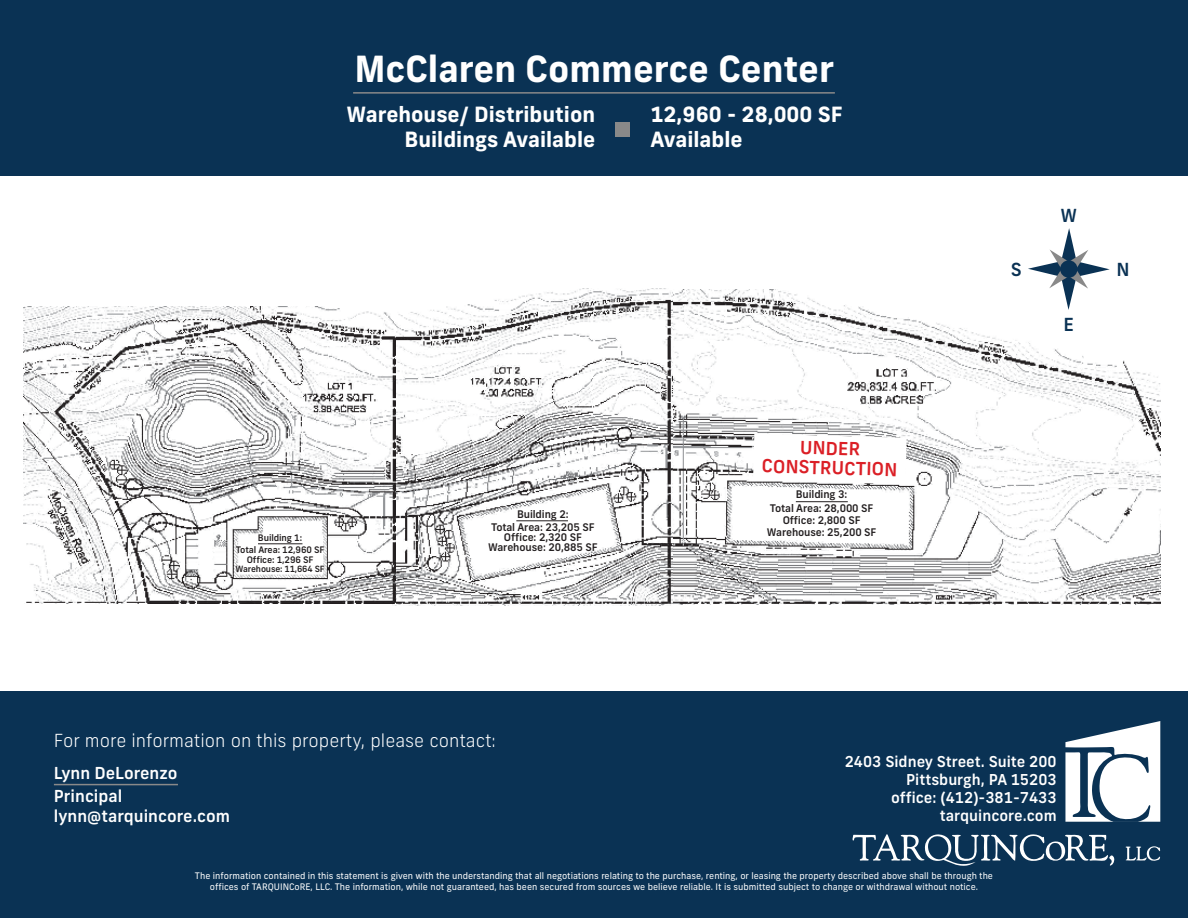
<style>
.page{position:relative;width:1188px;height:918px;background:#fff}
.page>*{position:absolute;margin:0;border:0;box-sizing:border-box;transform-origin:0 0}
.t1{font:700 36px "New Frank";color:#fff}
.t2{font:700 21px/25.2px "New Frank";color:#fff}
.t3{font:300 18px "New Frank";color:#fff}
.t4{font:500 18px/19.5px "New Frank";color:#db1f26;text-align:center}
.t5{font:500 18px "New Frank";color:#0a3254}
.t6{font:500 16.5px/22.8px "New Frank";color:#fff}
.t7{font:500 15px/18px "New Frank";color:#fff;text-align:right}
.t8{font:500 10.5px/13.5px "New Frank";letter-spacing:-.01em;color:#231f20;text-align:center}
.t9{font:9px/10.8px "New Frank";color:#fff;text-align:center}
.t10{font:500 9px/12px "New Frank";letter-spacing:-.01em;color:#231f20;text-align:center}
.t11{font:500 8.7px "New Frank";letter-spacing:-.015em;color:#231f20}
</style>
<div class="page">
<img style="left:392px;top:289px;width:768px;height:316px">
<img style="left:23px;top:306px;width:372px;height:297px">
<div style="left:510px;top:519px;width:56px;height:30px;background:#fff"></div>
<div style="left:793px;top:504px;width:58px;height:25px;background:#fff"></div>
<div style="left:234px;top:533px;width:92px;height:44px;background:#fff"></div>
<hr style="left:258px;top:543px;width:44px;height:1px;background:#231f20">
<hr style="left:796px;top:501px;width:52px;height:1px;background:#231f20">
<hr style="left:516px;top:520px;width:52px;height:1px;background:#231f20">
<div style="left:1084px;top:283px;width:56px;height:77px;background:#fff"></div>
<div style="left:0;top:691px;width:1188px;height:227px;background:#0a3254"></div>
<svg style="left:1126px;top:846px;width:35px;height:15px"></svg>
<svg style="left:852px;top:834px;width:263px;height:32px"></svg>
<svg style="left:1065px;top:721px;width:95px;height:101px"></svg>
<hr style="left:54px;top:784px;width:124px;height:1px;background:#898989">
<div style="left:0;top:0;width:1188px;height:175px;background:#0a3254"></div>
<div style="left:615px;top:122px;width:15px;height:15px;background:#898989"></div>
<hr style="left:353px;top:92px;width:482px;height:2px;background:#898989">
<svg style="left:1028px;top:228px;width:82px;height:82px"></svg>
<div style="left:1060px;top:260px;width:18px;height:18px;background:#0a3254;border-radius:50%"></div>
<svg style="left:753px;top:434px;width:154px;height:50px"></svg>
<h1 class="t1" style="left:355px;top:45px;width:481px">McClaren Commerce Center</h1>
<h2 class="t2" style="left:650px;top:102px;width:194px">12,960 - 28,000 SF<br>Available</h2>
<h2 class="t2" style="left:347px;top:101px;width:250px;text-align:right">Warehouse/ Distribution<br>Buildings Available</h2>
<p class="t10" style="left:236px;top:532px;width:90px">Building 1:<br>Total Area: 12,960 SF</p>
<p class="t10" style="left:247px;top:554px;width:68px">Office: 1,296 SF</p>
<p class="t11" style="left:236px;top:564px;width:91px">Warehouse: 11,664 SF</p>
<p class="t8" style="left:491px;top:507px;width:105px">Building 2:<br>Total Area: 23,205 SF</p>
<p class="t8" style="left:488px;top:532px;width:111px;line-height:9.8px">Office: 2,320 SF<br>Warehouse: 20,885 SF</p>
<h3 class="t3" style="left:54px;top:729px;width:444px">For more information on this property, please contact:</h3>
<h3 class="t4" style="left:763px;top:436px;width:137px;rotate:2deg">UNDER<br>CONSTRUCTION</h3>
<p class="t8" style="left:770px;top:488px;width:105px">Building 3:<br>Total Area: 28,000 SF</p>
<p class="t8" style="left:767px;top:514px;width:111px;line-height:12px">Office: 2,800 SF<br>Warehouse: 25,200 SF</p>
<h3 class="t5" style="left:1060px;top:204px;width:18px">W</h3>
<h3 class="t5" style="left:1011px;top:258px;width:12px">S</h3>
<h3 class="t5" style="left:1117px;top:258px;width:15px">N</h3>
<h3 class="t5" style="left:1064px;top:313px;width:12px">E</h3>
<h3 class="t6" style="left:54px;top:762px;width:125px">Lynn DeLorenzo<br>Principal</h3>
<h3 class="t6" style="left:54px;top:804px;width:178px">lynn@tarquincore.com</h3>
<h3 class="t7" style="left:845px;top:753px;width:213px">2403 Sidney Street. Suite 200<br>Pittsburgh, PA 15203<br>office: (412)-381-7433 tarquincore.com</h3>
<p class="t9" style="left:195px;top:870px;width:800px">The information contained in this statement is given with the understanding that all negotiations relating to the purchase, renting, or leasing the property described above shall be through the offices of TARQUINCoRE, LLC. The information, while not guaranteed, has been secured from sources we believe reliable. It is submitted subject to change or withdrawal without notice.</p>
</div>
